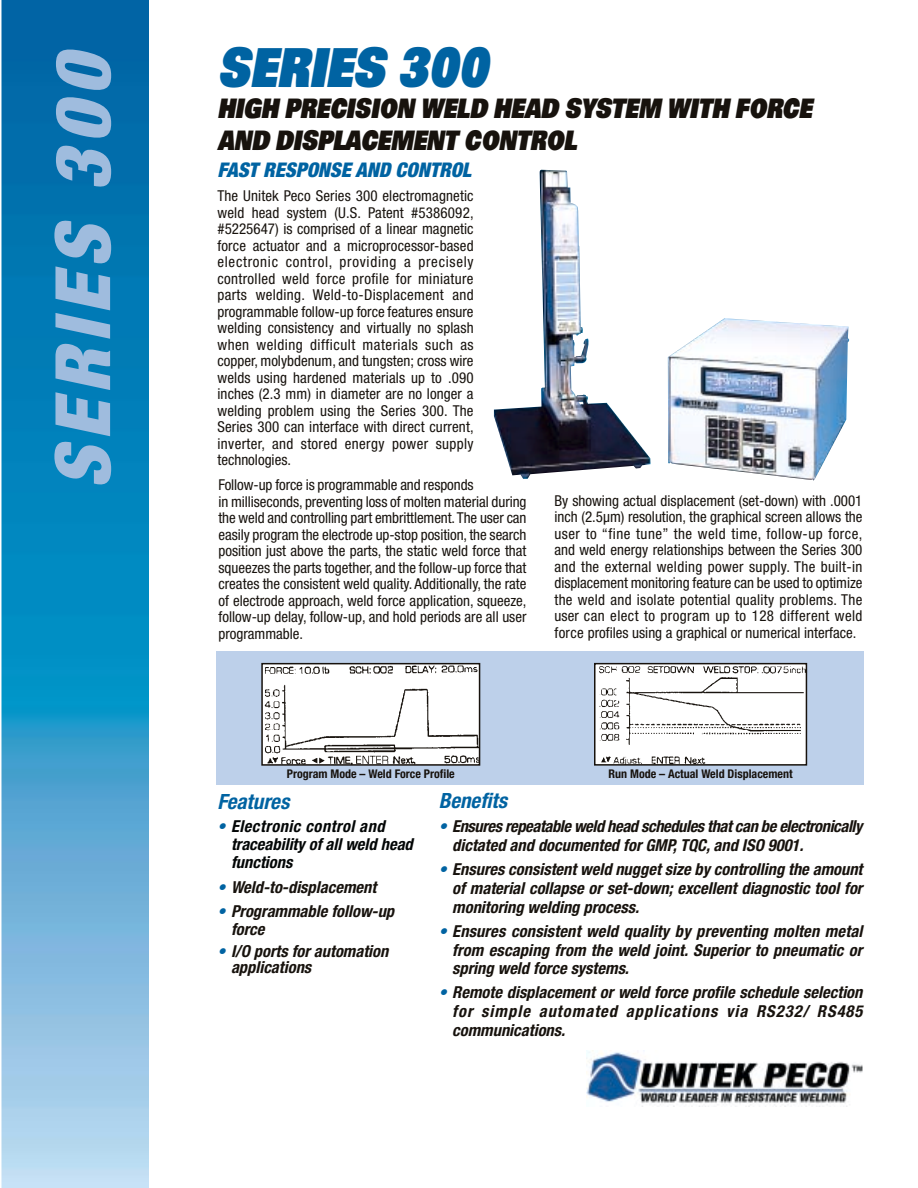
<style>
.page{position:relative;width:918px;height:1188px;background:#fff}
.page>*{position:absolute;margin:0;border:0;box-sizing:border-box;transform-origin:0 0}
.t1{font:italic 900 condensed 76.5px "Helvetica Neue";letter-spacing:.105em;color:#9fbcde}
.t2{font:54px "Unpact Ital";color:#0063a2;scale:.8 1}
.t3{font:27px/31.5px "Unpact Ital";color:#17120d;scale:.8 1}
.t4{font:italic 700 condensed 21px "Helvetica Neue";color:#0063a2}
.t5{font:italic 900 condensed 20.25px "Helvetica Neue";color:#0063a2}
.t6{font:italic 700 condensed 16.5px/18.8px "Helvetica Neue";color:#17120d;text-align:justify}
.t7{font:italic 700 condensed 16.5px/18.8px "Helvetica Neue";letter-spacing:-.025em;color:#17120d}
.t8{font:italic 700 condensed 16.5px/18px "Helvetica Neue";color:#030606}
.t9{font:condensed 15px/16.5px "Helvetica Neue";color:#17120d;text-align:justify}
.t10{font:700 condensed 12px "Helvetica Neue";color:#17120d}
.s1{color:#0063a2}
</style>
<div class="page">
<div style="left:216px;top:652px;width:648px;height:133px;background:#bdd0ea"></div>
<img style="left:1px;top:0;width:147px;height:1188px">
<img style="left:494px;top:169px;width:355px;height:312px">
<img style="left:597px;top:666px;width:207px;height:97px">
<div style="left:594px;top:663px;width:213px;height:103px;border:2px solid #17120d"></div>
<img style="left:264px;top:666px;width:213px;height:97px">
<div style="left:261px;top:663px;width:219px;height:103px;border:2px solid #17120d"></div>
<img style="left:586px;top:1050px;width:277px;height:57px">
<h1 class="t1" style="left:55px;top:489px;width:435px;rotate:-90deg">SERIES 300</h1>
<h2 class="t2" style="left:218px;top:48px;width:339px">SERIES 300</h2>
<h3 class="t3" style="left:218px;top:96px;width:744px">HIGH PRECISION WELD HEAD SYSTEM WITH FORCE<br>AND DISPLACEMENT CONTROL</h3>
<h3 class="t5" style="left:218px;top:163px;width:255px">FAST RESPONSE AND CONTROL</h3>
<p class="t9" style="left:218px;top:189px;width:258px">The Unitek Peco Series 300 electromagnetic weld head system (U.S. Patent #5386092, #5225647) is comprised of a linear magnetic force actuator and a microprocessor-based electronic control, providing a precisely controlled weld force profile for miniature parts welding. Weld-to-Displacement and programmable follow-up force features ensure welding consistency and virtually no splash when welding difficult materials such as copper, molybdenum, and tungsten; cross wire welds using hardened materials up to .090 inches (2.3 mm) in diameter are no longer a welding problem using the Series 300. The Series 300 can interface with direct current, inverter, and stored energy power supply technologies.</p>
<p class="t9" style="left:219px;top:478px;width:310px;text-align:left">Follow-up force is programmable and responds<br>in milliseconds, preventing loss of molten material during the weld and controlling part embrittlement.The user can easily program the electrode up-stop position, the search position just above the parts, the static weld force that squeezes the parts together, and the follow-up force that creates the consistent weld quality. Additionally, the rate of electrode approach, weld force application, squeeze, follow-up delay, follow-up, and hold periods are all user programmable.</p>
<p class="t9" style="left:555px;top:493px;width:310px">By showing actual displacement (set-down) with .0001 inch (2.5µm) resolution, the graphical screen allows the user to “fine tune” the weld time, follow-up force, and weld energy relationships between the Series 300 and the external welding power supply. The built-in displacement monitoring feature can be used to optimize the weld and isolate potential quality problems. The user can elect to program up to 128 different weld force profiles using a graphical or numerical interface.</p>
<p class="t10" style="left:287px;top:769px;width:170px">Program Mode – Weld Force Profile</p>
<p class="t10" style="left:609px;top:769px;width:186px">Run Mode – Actual Weld Displacement</p>
<h3 class="t4" style="left:439px;top:793px;width:70px">Benefits</h3>
<p class="t7" style="left:452px;top:818px;width:412px;text-indent:-14px"><span class="s1">•</span> Ensures repeatable weld head schedules that can be electronically dictated and documented for GMP, TQC, and ISO 9001.</p>
<p class="t6" style="left:452px;top:861px;width:412px;text-indent:-14px"><span class="s1">•</span> Ensures consistent weld nugget size by controlling the amount of material collapse or set-down; excellent diagnostic tool for monitoring welding process.</p>
<p class="t6" style="left:452px;top:923px;width:412px;text-indent:-14px"><span class="s1">•</span> Ensures consistent weld quality by preventing molten metal from escaping from the weld joint. Superior to pneumatic or spring weld force systems.</p>
<p class="t6" style="left:452px;top:985px;width:412px;text-indent:-14px"><span class="s1">•</span> Remote displacement or weld force profile schedule selection for simple automated applications via RS232/ RS485 communications.</p>
<h3 class="t4" style="left:218px;top:794px;width:73px">Features</h3>
<p class="t8" style="left:231px;top:819px;width:183px;text-indent:-14px"><span class="s1">•</span> Electronic control and traceability of all weld head functions</p>
<p class="t6" style="left:218px;top:880px;width:160px"><span class="s1">•</span> Weld-to-displacement</p>
<p class="t6" style="left:231px;top:903px;width:165px;line-height:18px;text-indent:-14px"><span class="s1">•</span> Programmable follow-up force</p>
<p class="t6" style="left:231px;top:944px;width:159px;line-height:16.5px;text-indent:-14px"><span class="s1">•</span> I/O ports for automation applications</p>
</div>
